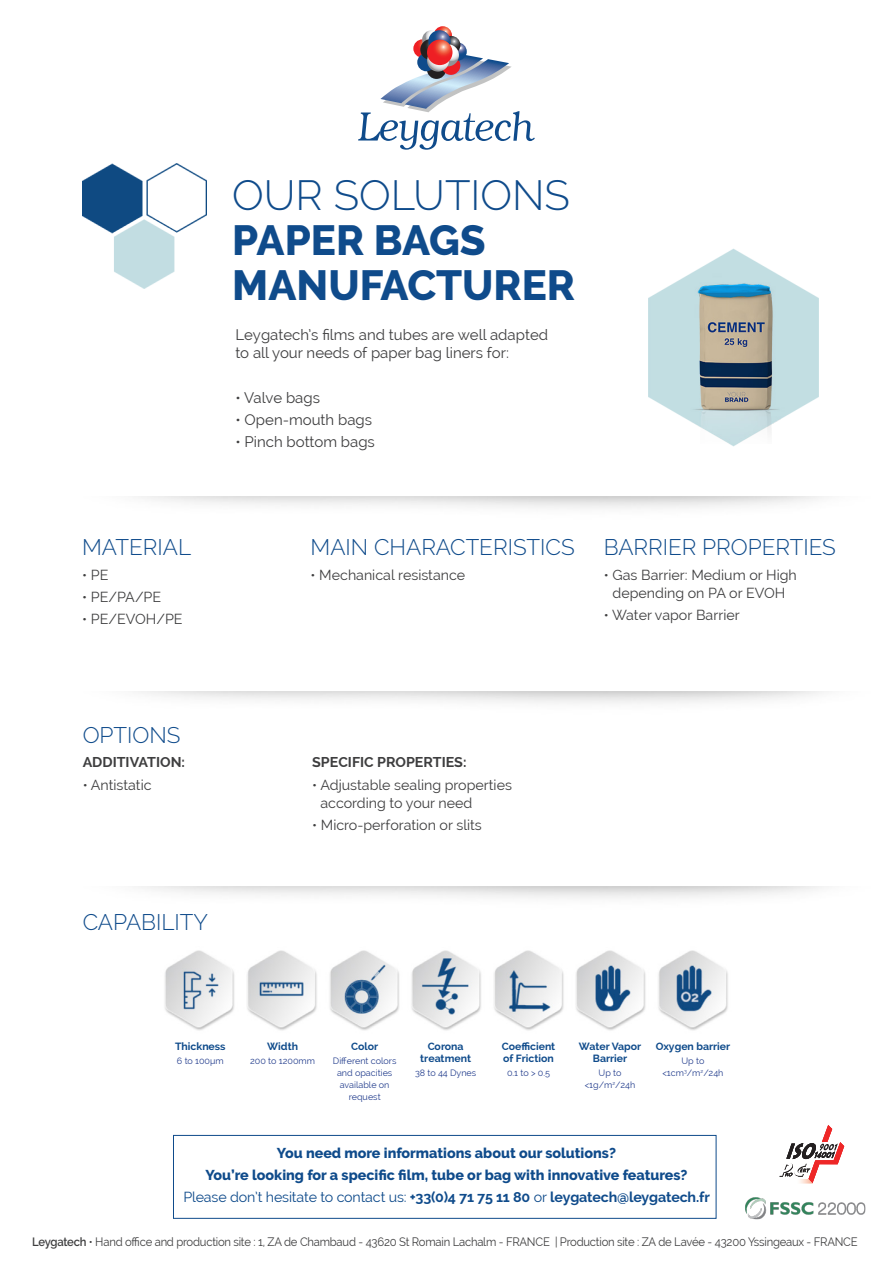
<style>
.page{position:relative;width:893px;height:1263px;background:#fff}
.page>*{position:absolute;margin:0;border:0;box-sizing:border-box;transform-origin:0 0}
.t1{font:800 42px/45px "Raleway";color:#0f4b8b}
.t2{font:300 22.5px "Raleway";color:#0f4b8b}
.t3{font:15px/18px "Raleway";color:#3e3e3f}
.t4{font:14.25px/18px "Raleway";color:#3e3e3f}
.t5{font:800 14.25px "Raleway";color:#0f4b8b}
.t6{font:700 14.25px "Raleway";letter-spacing:-.01em;color:#0f4b8b}
.t7{font:700 14.25px "Raleway";color:#3e3e3f}
.t8{font:12px "Raleway";letter-spacing:-.02em;color:#3e3e3f;scale:.94 1}
.t9{font:700 10.5px/12px "Raleway";color:#0f4b8b;text-align:center}
.t10{font:9px/12px "Raleway";color:#253f8e;text-align:center}
.s1{font-weight:300}
.s2{font-weight:400}
.s3{font-weight:600}
</style>
<div class="page">
<div style="left:173px;top:1135px;width:543px;height:84px;border:1px solid #0f4b8b"></div>
<svg style="left:358px;top:55px;width:177px;height:95px"></svg>
<div style="left:427px;top:60px;width:19px;height:19px;background:#231f20;border-radius:50%"></div>
<svg style="left:413px;top:39px;width:19px;height:19px"></svg>
<svg style="left:434px;top:26px;width:18px;height:19px"></svg>
<div style="left:441px;top:56px;width:19px;height:19px;background:#ee1d23;border-radius:50%"></div>
<svg style="left:417px;top:53px;width:18px;height:18px"></svg>
<svg style="left:449px;top:42px;width:18px;height:19px"></svg>
<svg style="left:422px;top:30px;width:19px;height:19px"></svg>
<svg style="left:442px;top:36px;width:18px;height:18px"></svg>
<svg style="left:437px;top:44px;width:22px;height:22px"></svg>
<svg style="left:420px;top:39px;width:21px;height:21px"></svg>
<svg style="left:427px;top:50px;width:22px;height:22px"></svg>
<svg style="left:428px;top:30px;width:23px;height:22px"></svg>
<svg style="left:427px;top:40px;width:25px;height:25px"></svg>
<img style="left:82px;top:164px;width:124px;height:125px">
<img style="left:648px;top:248px;width:171px;height:199px">
<img style="left:745px;top:1197px;width:121px;height:23px">
<svg style="left:779px;top:1125px;width:65px;height:58px"></svg>
<img style="left:164px;top:950px;width:564px;height:81px">
<p class="t1" style="left:232px;top:173px;width:344px"><span class="s1">OUR SOLUTIONS<br></span>PAPER BAGS<br>MANUFACTURER</p>
<p class="t2" style="left:82px;top:534px;width:111px">MATERIAL</p>
<p class="t4" style="left:82px;top:566px;width:28px">• PE</p>
<p class="t4" style="left:82px;top:588px;width:81px">• PE/PA/PE</p>
<p class="t4" style="left:82px;top:610px;width:102px">• PE/EVOH/PE</p>
<p class="t3" style="left:235px;top:326px;width:314px">Leygatech’s films and tubes are well adapted to all your needs of paper bag liners for:</p>
<p class="t3" style="left:235px;top:388px;width:86px">• Valve bags</p>
<p class="t3" style="left:235px;top:411px;width:138px">• Open-mouth bags</p>
<p class="t3" style="left:235px;top:433px;width:141px">• Pinch bottom bags</p>
<p class="t2" style="left:311px;top:534px;width:266px">MAIN CHARACTERISTICS</p>
<p class="t4" style="left:311px;top:566px;width:156px">• Mechanical resistance</p>
<p class="t2" style="left:604px;top:534px;width:234px">BARRIER PROPERTIES</p>
<p class="t4" style="left:604px;top:566px;width:194px;text-align:center">• Gas Barrier: Medium or High depending on PA or EVOH</p>
<p class="t4" style="left:604px;top:606px;width:137px">• Water vapor Barrier</p>
<p class="t2" style="left:83px;top:722px;width:99px">OPTIONS</p>
<p class="t7" style="left:83px;top:754px;width:104px">ADDITIVATION:</p>
<p class="t4" style="left:83px;top:775px;width:70px">• Antistatic</p>
<p class="t2" style="left:83px;top:909px;width:127px">CAPABILITY</p>
<p class="t7" style="left:312px;top:754px;width:156px">SPECIFIC PROPERTIES:</p>
<p class="t4" style="left:320px;top:775px;width:193px;text-indent:-8px">• Adjustable sealing properties according to your need</p>
<p class="t4" style="left:312px;top:816px;width:171px">• Micro-perforation or slits</p>
<p class="t9" style="left:175px;top:1040px;width:52px">Thickness</p>
<p class="t10" style="left:177px;top:1054px;width:48px">6 to 100μm</p>
<p class="t9" style="left:267px;top:1040px;width:32px">Width</p>
<p class="t10" style="left:250px;top:1054px;width:66px">200 to 1200mm</p>
<p class="t9" style="left:351px;top:1040px;width:29px">Color</p>
<p class="t10" style="left:333px;top:1054px;width:65px">Different colors and opacities available on request</p>
<p class="t9" style="left:420px;top:1040px;width:52px">Corona treatment</p>
<p class="t10" style="left:415px;top:1066px;width:63px">38 to 44 Dynes</p>
<p class="t9" style="left:502px;top:1040px;width:55px;text-align:left">Coefficient of Friction</p>
<p class="t10" style="left:507px;top:1066px;width:44px">0.1 to &gt; 0.5</p>
<p class="t9" style="left:579px;top:1040px;width:64px">Water Vapor<br>Barrier</p>
<p class="t10" style="left:585px;top:1066px;width:52px">Up to &lt;1g/m<sup>2</sup>/24h</p>
<p class="t9" style="left:656px;top:1040px;width:76px">Oxygen barrier</p>
<p class="t10" style="left:662px;top:1054px;width:63px">Up to &lt;1cm<sup>3</sup>/m<sup>2</sup>/24h</p>
<p class="t5" style="left:277px;top:1145px;width:341px">You need more informations about our solutions?</p>
<p class="t5" style="left:205px;top:1167px;width:484px">You’re looking for a specific film, tube or bag with innovative features?</p>
<p class="t6" style="left:183px;top:1189px;width:528px"><span class="s2">Please don’t hesitate to contact us:</span> +33(0)4 71 75 11 80 <span class="s2">or</span> leygatech@leygatech.fr</p>
<p class="t8" style="left:32px;top:1235px;width:880px"><span class="s3">Leygatech</span> • Hand office and production site : 1, ZA de Chambaud - 43620 St Romain Lachalm - FRANCE | Production site : ZA de Lavée - 43200 Yssingeaux - FRANCE</p>
</div>
